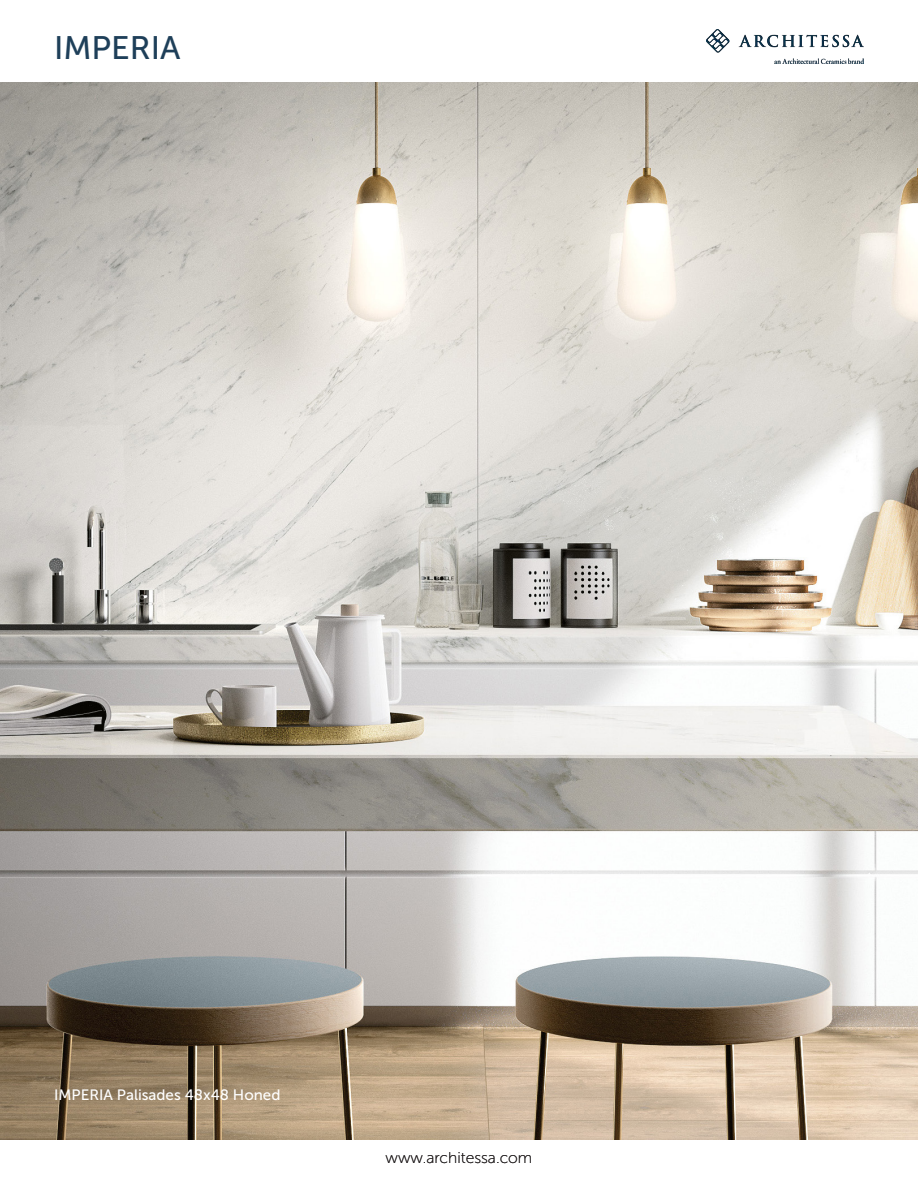
<style>
.page{position:relative;width:918px;height:1188px;background:#fff}
.page>*{position:absolute;margin:0;border:0;box-sizing:border-box;transform-origin:0 0}
.t1{font:32.4px "Museo Sans 500";color:#1e3f59}
.t2{font:15.6px "Museo Sans 100";color:#231f20}
.t3{font:15px "Museo Sans 500";color:#fff}
</style>
<div class="page">
<img style="left:0;top:82px;width:918px;height:1057px">
<img style="left:706px;top:29px;width:158px;height:35px">
<h1 class="t1" style="left:54px;top:30px;width:128px">IMPERIA</h1>
<p class="t3" style="left:54px;top:1086px;width:228px">IMPERIA Palisades 48x48 Honed</p>
<p class="t3" style="left:54px;top:1086px;width:76px">White Text</p>
<p class="t2" style="left:386px;top:1149px;width:148px">www.architessa.com</p>
</div>
